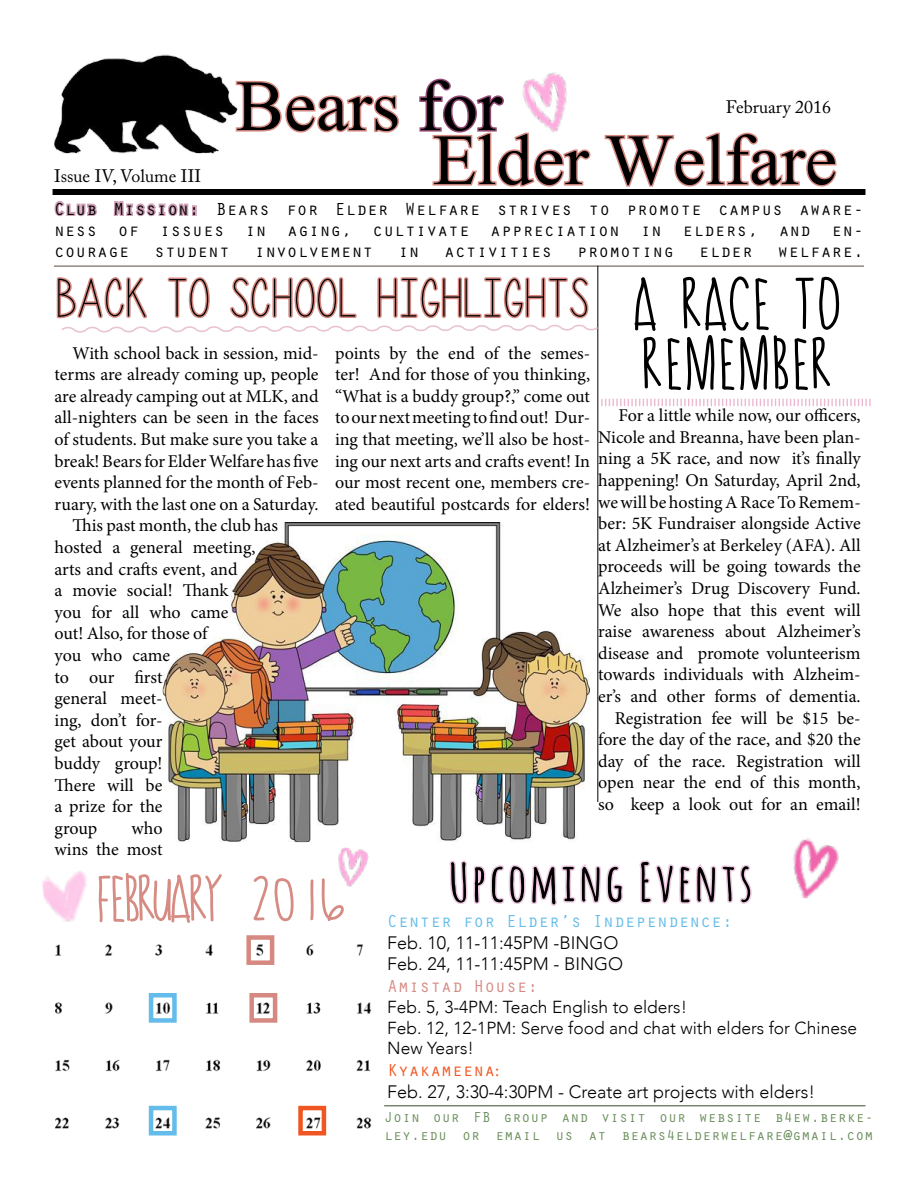
<style>
.page{position:relative;width:918px;height:1188px;background:#fff}
.page>*{position:absolute;margin:0;border:0;box-sizing:border-box;transform-origin:0 0}
.t1{font:72px "Mongolian Baiti";color:#000}
.t2{font:60px/60px "Passion Tea";letter-spacing:.075em;color:#000}
.t3{font:54px "Penelope Anne";letter-spacing:.05em;color:#000}
.t4{font:54px "Passion Tea";color:#d68b83}
.t5{font:700 52.5px "Amatic";letter-spacing:.1em;color:#000}
.t6{font:18px/21.6px "Minion Pro";color:#000;text-align:right}
.t7{font:18px/21px "Orator Std";color:#000;text-align:justify}
.t8{font:300 18px/21.6px "Avenir";color:#000}
.t9{font:18px "Adobe Caslon Pro";color:#000}
.t10{font:18px "Orator Std";color:#64bcea}
.t11{font:18px "Orator Std";color:#d58981}
.t12{font:18px "Orator Std";color:#f05622}
.t13{font:300 17.4px/20.9px "Avenir";color:#000}
.t14{font:15px/18px "Orator Std";color:#6a8e5b}
.s1{font-family:"Minion Pro"}
</style>
<div class="page">
<img style="left:55px;top:935px;width:352px;height:201px">
<svg style="left:639px;top:860px;width:113px;height:44px"></svg>
<hr style="left:54px;top:266px;width:810px;height:1px;background:#574b41">
<svg style="left:601px;top:399px;width:270px;height:7px"></svg>
<hr style="left:597px;top:266px;width:1px;height:536px;background:#000">
<svg style="left:387px;top:860px;width:236px;height:228px"></svg>
<svg style="left:52px;top:54px;width:810px;height:281px"></svg>
<img style="left:513px;top:69px;width:69px;height:73px">
<img style="left:42px;top:871px;width:45px;height:51px">
<img style="left:793px;top:838px;width:46px;height:61px">
<img style="left:338px;top:847px;width:31px;height:40px">
<img style="left:163px;top:522px;width:427px;height:320px">
<div style="left:149px;top:993px;width:28px;height:30px;border:4px solid #64bcea"></div>
<div style="left:149px;top:1106px;width:28px;height:30px;border:4px solid #64bcea"></div>
<div style="left:246px;top:935px;width:28px;height:30px;border:4px solid #d58981"></div>
<div style="left:249px;top:993px;width:28px;height:30px;border:4px solid #d58981"></div>
<div style="left:298px;top:1106px;width:28px;height:30px;border:4px solid #f05622"></div>
<hr style="left:384px;top:1105px;width:481px;height:1px;background:#536047">
<p class="t9" style="left:54px;top:165px;width:149px">Issue IV, Volume III</p>
<h1 class="t1" style="left:236px;top:68px;width:267px">Bears for</h1>
<p class="t9" style="left:726px;top:96px;width:107px">February 2016</p>
<h1 class="t1" style="left:433px;top:122px;width:406px">Elder Welfare</h1>
<p class="t7" style="left:54px;top:197px;width:811px">Club Mission: Bears for Elder Welfare strives to promote campus aware&shy;ness of issues in aging, cultivate appreciation in elders, and en&shy;courage</p>
<p class="t7" style="left:154px;top:239px;width:77px">student</p>
<p class="t7" style="left:255px;top:239px;width:120px">involvement</p>
<p class="t7" style="left:398px;top:239px;width:23px">in</p>
<p class="t7" style="left:444px;top:239px;width:110px">activities</p>
<p class="t7" style="left:577px;top:239px;width:99px">promoting</p>
<p class="t7" style="left:699px;top:239px;width:55px">elder</p>
<p class="t7" style="left:778px;top:239px;width:88px">welfare.</p>
<h3 class="t3" style="left:57px;top:272px;width:532px">BACK TO SCHOOL HIGHLIGHTS</h3>
<h2 class="t2" style="left:634px;top:278px;width:206px">A RACE TO<br>REMEMBER</h2>
<p class="t6" style="left:598px;top:405px;width:264px">For a little while now, our officers, Nicole and Breanna, have been plan&shy;ning a 5K race, and now it’s finally happening! On Saturday, April 2nd, we will be hosting A Race To Remem&shy;ber: 5K Fundraiser alongside Active at Alzheimer’s at Berkeley (AFA). All proceeds will be going towards the Alzheimer’s Drug Discovery Fund.<br>We also hope that this event will raise awareness about Alzheimer’s disease and promote volunteerism towards individuals with Alzheim&shy;er’s and other forms of dementia.<br>Registration fee will be $15 be&shy;fore the day of the race, and $20 the day of the race. Registration will open near the end of this month, so keep a look out for an email!</p>
<p class="t6" style="left:73px;top:342px;width:248px">With school back in session, mid-</p>
<p class="t6" style="left:55px;top:364px;width:265px">terms are already coming up, people</p>
<p class="t6" style="left:55px;top:385px;width:265px">are already camping out at MLK, and</p>
<p class="t6" style="left:55px;top:407px;width:266px">all-nighters can be seen in the faces</p>
<p class="t6" style="left:55px;top:429px;width:265px">of students. But make sure you take a</p>
<p class="t6" style="left:55px;top:450px;width:265px">break! Bears for Elder Welfare has five</p>
<p class="t6" style="left:55px;top:472px;width:266px">events planned for the month of Feb-</p>
<p class="t6" style="left:55px;top:493px;width:266px">ruary, with the last one on a Saturday.</p>
<p class="t6" style="left:73px;top:515px;width:207px">This past month, the club has</p>
<p class="t6" style="left:55px;top:537px;width:203px">hosted a general meeting,</p>
<p class="t6" style="left:55px;top:558px;width:185px">arts and crafts event, and</p>
<p class="t6" style="left:55px;top:580px;width:176px">a movie social! Thank</p>
<p class="t6" style="left:55px;top:601px;width:176px">you for all who came</p>
<p class="t6" style="left:55px;top:623px;width:155px">out! Also, for those of</p>
<p class="t6" style="left:55px;top:645px;width:117px">you who came</p>
<p class="t6" style="left:55px;top:666px;width:109px">to our first</p>
<p class="t6" style="left:55px;top:688px;width:109px">general meet-</p>
<p class="t6" style="left:55px;top:709px;width:109px">ing, don’t for-</p>
<p class="t6" style="left:55px;top:731px;width:109px">get about your</p>
<p class="t6" style="left:55px;top:753px;width:110px">buddy group!</p>
<p class="t6" style="left:55px;top:774px;width:109px">There will be</p>
<p class="t6" style="left:55px;top:796px;width:110px">a prize for the</p>
<p class="t6" style="left:55px;top:817px;width:44px">group</p>
<p class="t6" style="left:335px;top:342px;width:257px;text-align:justify">points by the end of the semes&shy;ter! And for those of you thinking, “What is a buddy group?,” come out to our next meeting to find out! Dur&shy;ing that meeting, we’ll also be host&shy;ing our next arts and crafts event! In our most recent one, members cre&shy;ated beautiful postcards for elders!</p>
<p class="t6" style="left:55px;top:817px;width:110px">who<br>wins the most</p>
<h3 class="t4" style="left:96px;top:871px;width:249px">FEBRUARY 2016</h3>
<h3 class="t5" style="left:450px;top:845px;width:303px">Upcoming Events</h3>
<p class="t10" style="left:387px;top:908px;width:347px">Center for Elder’s Independence:</p>
<p class="t8" style="left:387px;top:932px;width:238px">Feb. 10, 11-11:45PM -BINGO<br>Feb. 24, 11-11:45PM - BINGO</p>
<p class="t11" style="left:387px;top:973px;width:153px">Amistad House:</p>
<p class="t13" style="left:387px;top:996px;width:471px">Feb. 5, 3-4PM: Teach English to elders!<br>Feb. 12, 12-1PM: Serve food and chat with elders for Chinese<br>New Years!</p>
<p class="t12" style="left:387px;top:1057px;width:114px">Kyakameena<span class="s1">:</span></p>
<p class="t8" style="left:387px;top:1081px;width:430px">Feb. 27, 3:30-4:30PM - Create art projects with elders!</p>
<p class="t14" style="left:384px;top:1107px;width:491px">Join our FB group and visit our website b4ew.berke&shy;ley.edu or email us at bears4elderwelfare@gmail.com</p>
</div>
